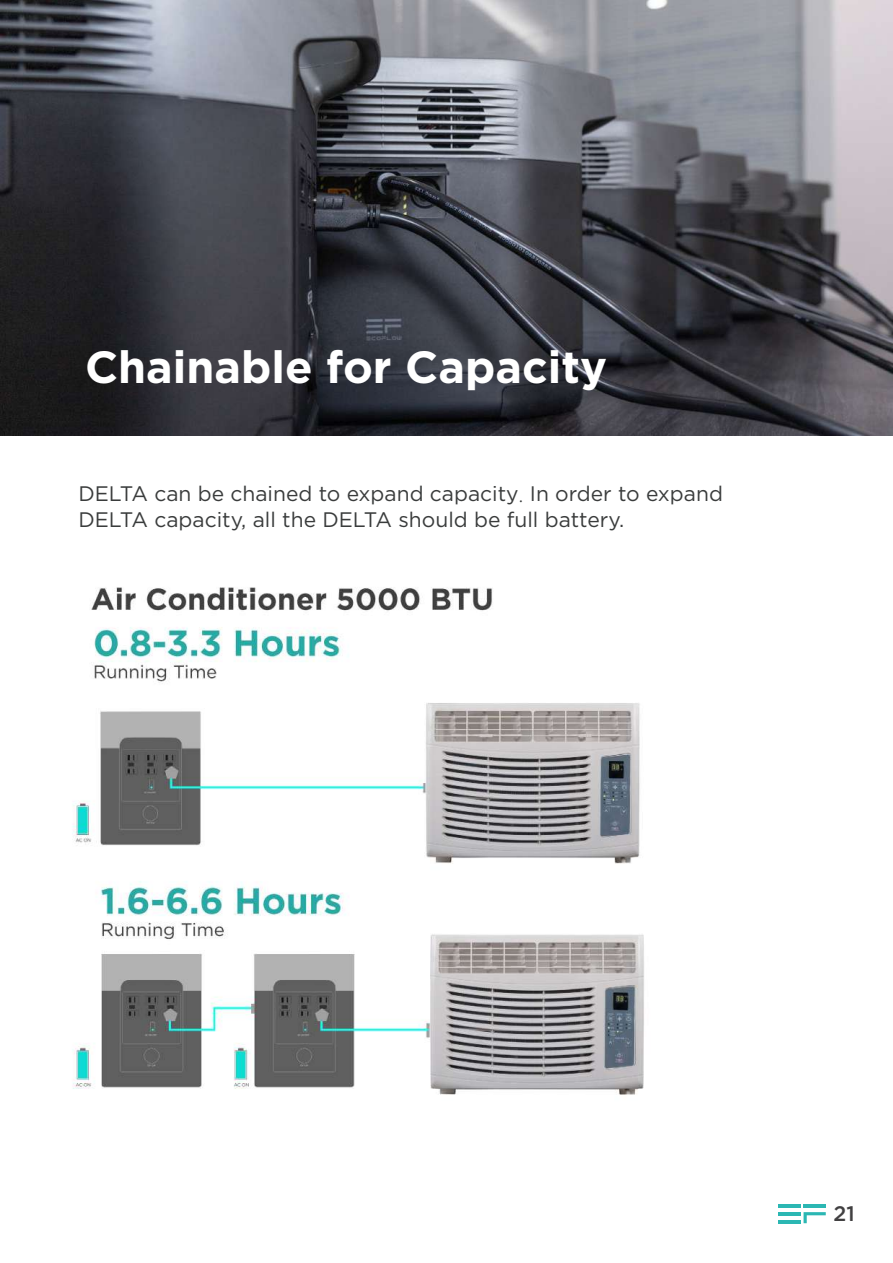
<style>
.page{position:relative;width:893px;height:1263px;background:#fff}
.page>*{position:absolute;margin:0;border:0;box-sizing:border-box;transform-origin:0 0}
.t1{font:700 45px "Gotham";color:#fff}
.t2{font:21px/25.2px "Gotham";color:#3a3c3c}
.t3{font:500 21px "Gotham";color:#414041}
.s1{font-family:"Adobe Song Std";font-weight:300}
</style>
<div class="page">
<svg style="left:803px;top:1212px;width:23px;height:11px"></svg>
<hr style="left:778px;top:1204px;width:22px;height:3px;background:#2bb7b3">
<hr style="left:778px;top:1212px;width:22px;height:3px;background:#2bb7b3">
<hr style="left:778px;top:1220px;width:22px;height:3px;background:#2bb7b3">
<hr style="left:803px;top:1204px;width:23px;height:3px;background:#2bb7b3">
<img style="left:0;top:0;width:893px;height:435px">
<img style="left:72px;top:587px;width:572px;height:508px">
<h1 class="t1" style="left:85px;top:337px;width:523px">Chainable for Capacity</h1>
<p class="t2" style="left:78px;top:481px;width:646px">DELTA can be chained to expand capacity<span class="s1">.</span> In order to expand<br>DELTA capacity, all the DELTA should be full battery.</p>
<p class="t3" style="left:833px;top:1200px;width:23px">21</p>
</div>
